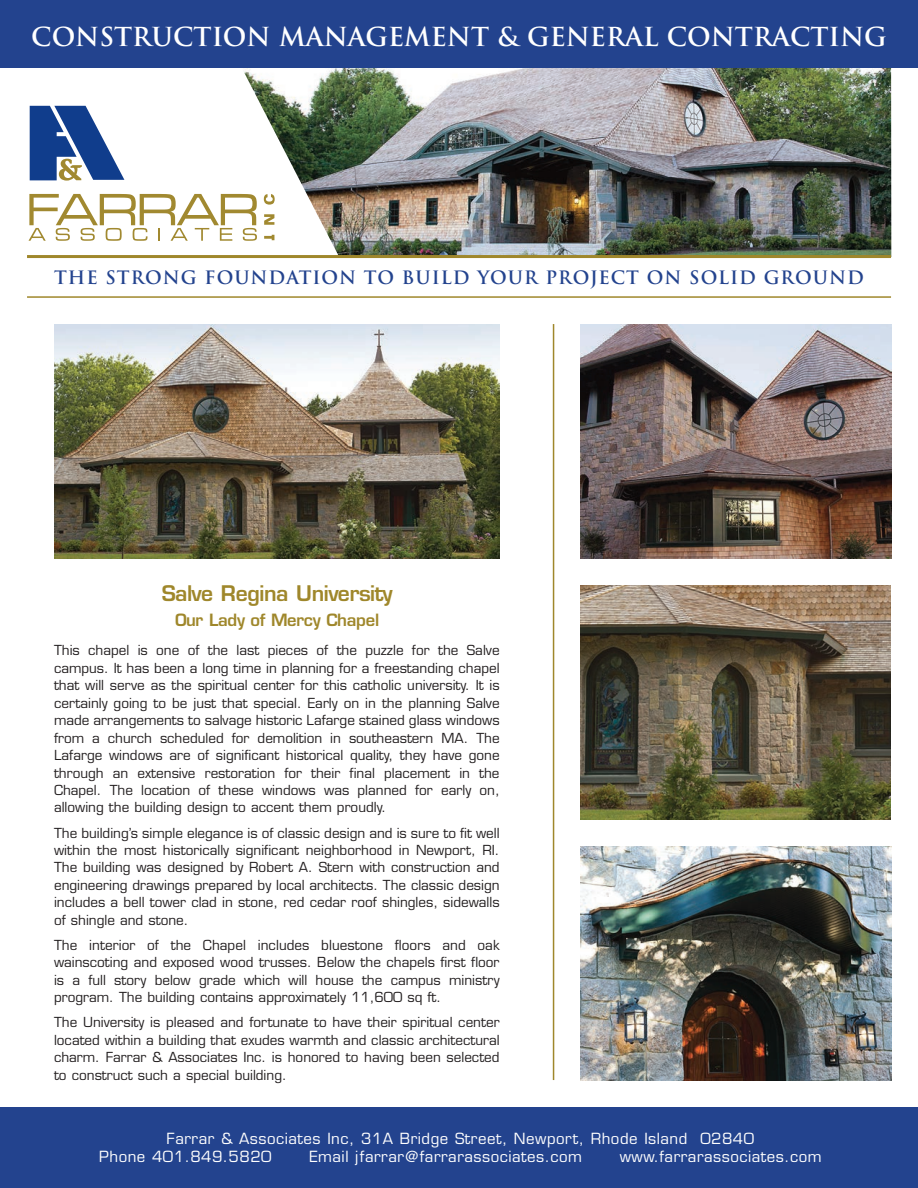
<style>
.page{position:relative;width:918px;height:1188px;background:#fff}
.page>*{position:absolute;margin:0;border:0;box-sizing:border-box;transform-origin:0 0}
.t1{font:700 25.5px "Trajan";color:#fff}
.t2{font:600 21px "Eurostile";letter-spacing:-.02em;color:#9f872b}
.t3{font:700 18px "Trajan";letter-spacing:.05em;color:#23438e}
.t4{font:600 16.5px "Eurostile";letter-spacing:-.02em;color:#9f872b}
.t5{font:15px/18px "Eurostile";letter-spacing:.035em;color:#fff}
.t6{font:13.5px/17.4px "Eurostile";color:#231f20;text-align:justify}
</style>
<div class="page">
<img style="left:581px;top:324px;width:310px;height:234px">
<div style="left:0;top:1107px;width:918px;height:81px;background:#23438e"></div>
<hr style="left:553px;top:324px;width:1px;height:756px;background:#9f872b">
<img style="left:239px;top:68px;width:652px;height:187px">
<svg style="left:30px;top:106px;width:94px;height:75px"></svg>
<svg style="left:29px;top:194px;width:228px;height:47px"></svg>
<svg style="left:264px;top:194px;width:11px;height:46px"></svg>
<div style="left:0;top:0;width:918px;height:68px;background:#23438e"></div>
<hr style="left:27px;top:255px;width:864px;height:3px;background:#9f872b">
<hr style="left:27px;top:296px;width:864px;height:2px;background:#9f872b">
<img style="left:54px;top:324px;width:446px;height:234px">
<img style="left:580px;top:585px;width:311px;height:234px">
<img style="left:581px;top:846px;width:310px;height:234px">
<h1 class="t1" style="left:31px;top:21px;width:857px">CONSTRUCTION MANAGEMENT &amp; GENERAL CONTRACTING</h1>
<h3 class="t3" style="left:54px;top:266px;width:811px">THE STRONG FOUNDATION TO BUILD YOUR PROJECT ON SOLID GROUND</h3>
<h2 class="t2" style="left:162px;top:580px;width:232px">Salve Regina University</h2>
<p class="t4" style="left:175px;top:610px;width:206px">Our Lady of Mercy Chapel</p>
<p class="t6" style="left:54px;top:642px;width:447px">This chapel is one of the last pieces of the puzzle for the Salve campus. It has been a long time in planning for a freestanding chapel that will serve as the spiritual center for this catholic university. It is certainly going to be just that special. Early on in the planning Salve made arrangements to salvage historic Lafarge stained glass windows from a church scheduled for demolition in southeastern MA. The Lafarge windows are of significant historical quality, they have gone through an extensive restoration for their final placement in the Chapel. The location of these windows was planned for early on, allowing the building design to accent them proudly.</p>
<p class="t6" style="left:54px;top:824px;width:447px">The building’s simple elegance is of classic design and is sure to fit well within the most historically significant neighborhood in Newport, RI.<br>The building was designed by Robert A. Stern with construction and engineering drawings prepared by local architects. The classic design includes a bell tower clad in stone, red cedar roof shingles, sidewalls of shingle and stone.</p>
<p class="t6" style="left:54px;top:936px;width:447px">The interior of the Chapel includes bluestone floors and oak wainscoting and exposed wood trusses. Below the chapels first floor is a full story below grade which will house the campus ministry program. The building contains approximately 11,600 sq ft.</p>
<p class="t6" style="left:54px;top:1014px;width:447px">The University is pleased and fortunate to have their spiritual center located within a building that exudes warmth and classic architectural charm. Farrar &amp; Associates Inc. is honored to having been selected to construct such a special building.</p>
<p class="t5" style="left:99px;top:1129px;width:657px;text-indent:68px">Farrar &amp; Associates Inc, 31A Bridge Street, Newport, Rhode Island 02840<br>Phone 401.849.5820</p>
<p class="t5" style="left:309px;top:1147px;width:274px">Email jfarrar@farrarassociates.com</p>
<p class="t5" style="left:620px;top:1147px;width:203px">www.farrarassociates.com</p>
</div>
